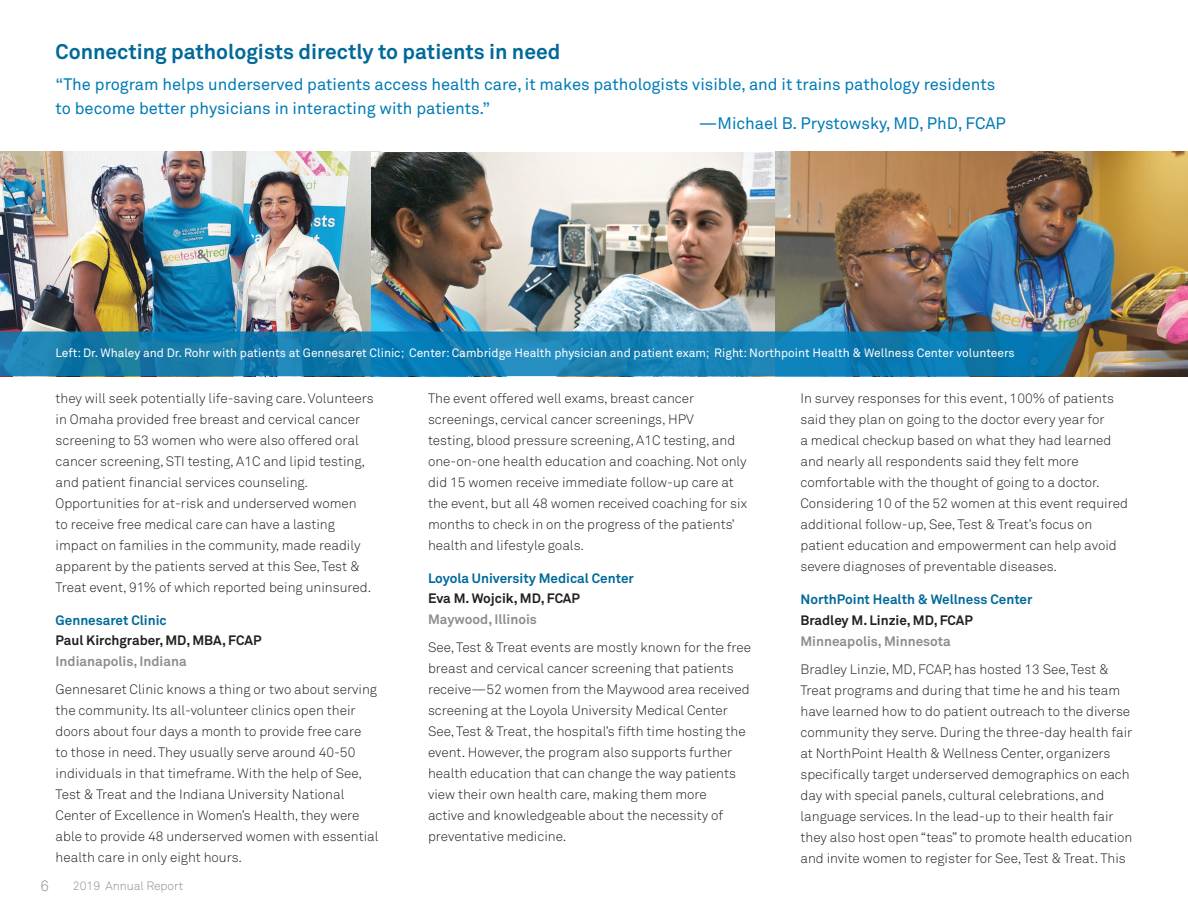
<style>
.page{position:relative;width:1188px;height:918px;background:#fff}
.page>*{position:absolute;margin:0;border:0;box-sizing:border-box;transform-origin:0 0}
.t1{font:700 21px "Akkurat Std";color:#006999}
.t2{font:16.5px/24px "Akkurat Std";color:#007bb6}
.t3{font:300 15px "Akkurat Std";color:#8f8d8e}
.t4{font:300 13.5px/21px "Akkurat Std";color:#231f20}
.t5{font:700 13.5px "Akkurat Std";color:#006999}
.t6{font:700 13.5px "Akkurat Std";color:#231f20}
.t7{font:700 13.5px "Akkurat Std";color:#8f8d8e}
.t8{font:12px "Akkurat Std";color:#fff}
.t9{font:300 12px "Akkurat Std";color:#8f8d8e}
</style>
<div class="page">
<img style="left:0;top:152px;width:380px;height:179px">
<img style="left:372px;top:153px;width:403px;height:178px">
<img style="left:775px;top:152px;width:413px;height:224px">
<svg style="left:0;top:331px;width:1080px;height:45px;background:#147db0"></svg>
<h1 class="t1" style="left:56px;top:38px;width:506px">Connecting pathologists directly to patients in need</h1>
<p class="t2" style="left:56px;top:72px;width:941px">“The program helps underserved patients access health care, it makes pathologists visible, and it trains pathology residents to become better physicians in interacting with patients.”</p>
<p class="t2" style="left:699px;top:111px;width:308px">—Michael B. Prystowsky, MD, PhD, FCAP</p>
<p class="t8" style="left:56px;top:346px;width:961px">Left: Dr. Whaley and Dr. Rohr with patients at Gennesaret Clinic; Center: Cambridge Health physician and patient exam; Right: Northpoint Health &amp; Wellness Center volunteers</p>
<p class="t4" style="left:56px;top:388px;width:319px">they will seek potentially life-saving care. Volunteers in Omaha provided free breast and cervical cancer screening to 53 women who were also offered oral cancer screening, STI testing, A1C and lipid testing, and patient financial services counseling.<br>Opportunities for at-risk and underserved women<br>to receive free medical care can have a lasting impact on families in the community, made readily apparent by the patients served at this See, Test &amp; Treat event, 91% of which reported being uninsured.</p>
<p class="t5" style="left:56px;top:612px;width:113px">Gennesaret Clinic</p>
<p class="t6" style="left:56px;top:632px;width:207px">Paul Kirchgraber, MD, MBA, FCAP</p>
<p class="t7" style="left:56px;top:653px;width:133px">Indianapolis, Indiana</p>
<p class="t4" style="left:56px;top:678px;width:324px">Gennesaret Clinic knows a thing or two about serving the community. Its all-volunteer clinics open their doors about four days a month to provide free care<br>to those in need. They usually serve around 40-50 individuals in that timeframe. With the help of See, Test &amp; Treat and the Indiana University National Center of Excellence in Women’s Health, they were able to provide 48 underserved women with essential health care in only eight hours.</p>
<p class="t3" style="left:40px;top:877px;width:10px">6</p>
<p class="t9" style="left:73px;top:878px;width:112px">2019 Annual Report</p>
<p class="t4" style="left:428px;top:388px;width:321px">The event offered well exams, breast cancer screenings, cervical cancer screenings, HPV<br>testing, blood pressure screening, A1C testing, and one-on-one health education and coaching. Not only did 15 women receive immediate follow-up care at the event, but all 48 women received coaching for six months to check in on the progress of the patients’ health and lifestyle goals.</p>
<p class="t5" style="left:428px;top:570px;width:207px">Loyola University Medical Center</p>
<p class="t6" style="left:428px;top:590px;width:153px">Eva M. Wojcik, MD, FCAP</p>
<p class="t7" style="left:428px;top:611px;width:110px">Maywood, Illinois</p>
<p class="t4" style="left:428px;top:636px;width:325px">See, Test &amp; Treat events are mostly known for the free breast and cervical cancer screening that patients receive—52 women from the Maywood area received screening at the Loyola University Medical Center See, Test &amp; Treat, the hospital’s fifth time hosting the event. However, the program also supports further health education that can change the way patients view their own health care, making them more<br>active and knowledgeable about the necessity of preventative medicine.</p>
<p class="t4" style="left:800px;top:388px;width:329px">In survey responses for this event, 100% of patients said they plan on going to the doctor every year for<br>a medical checkup based on what they had learned and nearly all respondents said they felt more comfortable with the thought of going to a doctor.<br>Considering 10 of the 52 women at this event required additional follow-up, See, Test &amp; Treat’s focus on patient education and empowerment can help avoid severe diagnoses of preventable diseases.</p>
<p class="t5" style="left:800px;top:591px;width:234px">NorthPoint Health &amp; Wellness Center</p>
<p class="t6" style="left:800px;top:612px;width:174px">Bradley M. Linzie, MD, FCAP</p>
<p class="t7" style="left:800px;top:633px;width:152px">Minneapolis, Minnesota</p>
<p class="t4" style="left:800px;top:659px;width:333px">Bradley Linzie, MD, FCAP, has hosted 13 See, Test &amp; Treat programs and during that time he and his team have learned how to do patient outreach to the diverse community they serve. During the three-day health fair at NorthPoint Health &amp; Wellness Center, organizers specifically target underserved demographics on each day with special panels, cultural celebrations, and language services. In the lead-up to their health fair they also host open “teas” to promote health education and invite women to register for See, Test &amp; Treat. This</p>
</div>
